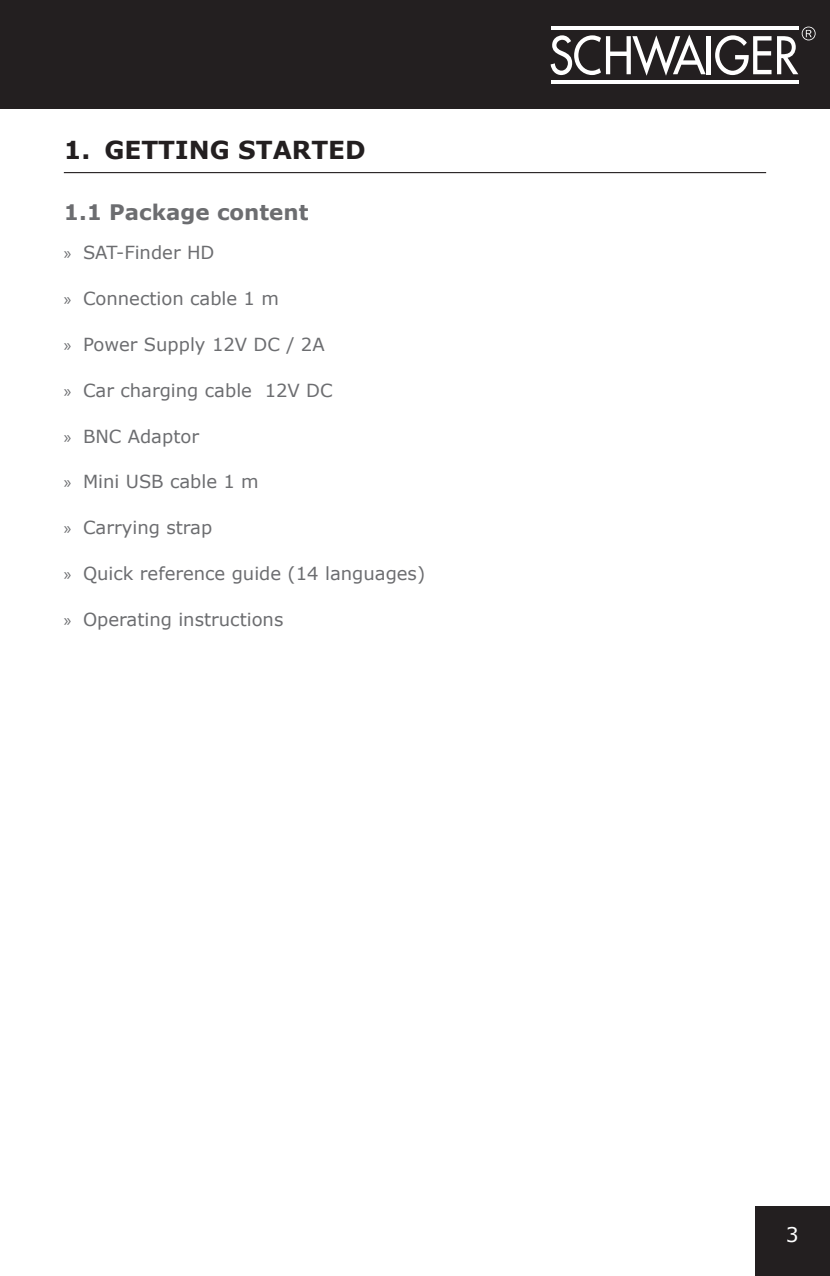
<style>
.page{position:relative;width:830px;height:1276px;background:#fff}
.page>*{position:absolute;margin:0;border:0;box-sizing:border-box;transform-origin:0 0}
.Titel_Kapitel{font:700 24.75px "Verdana";color:#231f20}
.Überschrift_1{font:700 21.38px "Verdana";color:#6c6d70}
.Seitenzahl{font:20.25px "Verdana";color:#fff}
.t1{font:18px "Verdana";color:#6c6d70}
.s1{font-family:"Myriad Pro"}
</style>
<div class="page">
<div style="left:755px;top:1206px;width:74px;height:70px;background:#231f20"></div>
<div style="left:0;top:0;width:829px;height:108px;background:#231f20"></div>
<hr style="left:706px;top:36px;width:4px;height:38px;background:#fff">
<hr style="left:550px;top:27px;width:248px;height:3px;background:#fff">
<hr style="left:550px;top:80px;width:248px;height:4px;background:#fff">
<svg style="left:550px;top:35px;width:155px;height:41px"></svg>
<svg style="left:715px;top:27px;width:100px;height:48px"></svg>
<hr style="left:64px;top:172px;width:701px;height:1px;background:#231f20">
<p class="Titel_Kapitel" style="left:64px;top:133px;width:303px">1. GETTING STARTED</p>
<p class="Überschrift_1" style="left:64px;top:197px;width:246px">1.1 Package content</p>
<p class="t1" style="left:64px;top:240px;width:152px"><span class="s1">»</span> SAT-Finder HD</p>
<p class="t1" style="left:64px;top:286px;width:216px"><span class="s1">»</span> Connection cable 1 m</p>
<p class="t1" style="left:64px;top:332px;width:262px"><span class="s1">»</span> Power Supply 12V DC / 2A</p>
<p class="t1" style="left:64px;top:378px;width:270px"><span class="s1">»</span> Car charging cable 12V DC</p>
<p class="t1" style="left:64px;top:423px;width:137px"><span class="s1">»</span> BNC Adaptor</p>
<p class="t1" style="left:64px;top:469px;width:196px"><span class="s1">»</span> Mini USB cable 1 m</p>
<p class="t1" style="left:64px;top:515px;width:150px"><span class="s1">»</span> Carrying strap</p>
<p class="t1" style="left:64px;top:561px;width:363px"><span class="s1">»</span> Quick reference guide (14 languages)</p>
<p class="t1" style="left:64px;top:607px;width:221px"><span class="s1">»</span> Operating instructions</p>
<p class="Seitenzahl" style="left:785px;top:1220px;width:14px">3</p>
</div>
